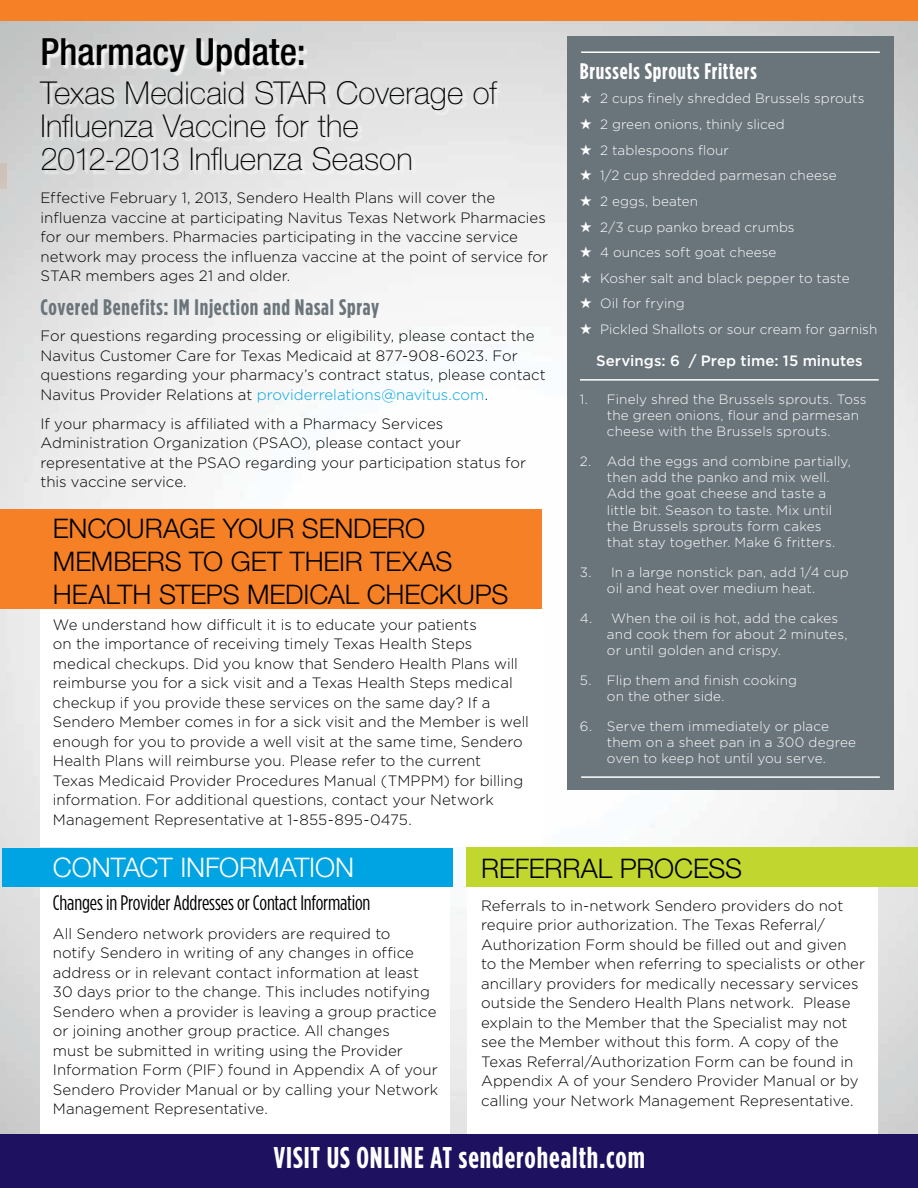
<style>
.page{position:relative;width:918px;height:1188px;background:#fff}
.page>*{position:absolute;margin:0;border:0;box-sizing:border-box;transform-origin:0 0}
.t1{font:500 condensed 37.5px "Helvetica Neue LT Std";letter-spacing:.005em;color:#000}
.t2{font:100 31.5px/33px "Helvetica Neue LT Std";letter-spacing:.005em;color:#000}
.t3{font:700 30px "Gotham Condensed";letter-spacing:.03em;color:#fff}
.t4{font:300 27px/33px "Helvetica Neue LT Std";color:#000}
.t5{font:300 27px "Helvetica Neue LT Std";letter-spacing:-.005em;color:#fff}
.t6{font:700 22.5px "Gotham Condensed";letter-spacing:.035em;color:#6a747b}
.t7{font:700 22.5px "Gotham Condensed";letter-spacing:.035em;color:#fff}
.t8{font:21px "Gotham Condensed";letter-spacing:-.01em;color:#000}
.t9{font:300 15px/19.5px "Gotham";color:#000}
.t10{font:500 15px "Gotham";letter-spacing:.005em;color:#fff}
.t11{font:300 13.5px/16.2px "Gotham";letter-spacing:.01em;color:#fff}
.s1{color:#00a4e3}
</style>
<div class="page">
<img style="left:0;top:20px;width:918px;height:1114px">
<div style="left:40px;top:534px;width:503px;height:313px;background:#fff"></div>
<div style="left:40px;top:848px;width:410px;height:313px;background:#fff"></div>
<div style="left:467px;top:847px;width:411px;height:296px;background:#fff"></div>
<div style="left:0;top:0;width:918px;height:20px;background:#f58025"></div>
<div style="left:467px;top:847px;width:451px;height:40px;background:#c1d72f"></div>
<div style="left:2px;top:848px;width:450px;height:39px;background:#00a4e3"></div>
<div style="left:0;top:1134px;width:918px;height:54px;background:#1d1160"></div>
<div style="left:0;top:510px;width:541px;height:99px;background:#f58025"></div>
<div style="left:41px;top:40px;width:461px;height:135px;background:#fff;opacity:.75"></div>
<div style="left:567px;top:36px;width:327px;height:754px;background:#6a747b"></div>
<hr style="left:580px;top:379px;width:299px;height:2px;background:#fff">
<hr style="left:581px;top:776px;width:299px;height:2px;background:#fff">
<hr style="left:581px;top:51px;width:299px;height:2px;background:#fff">
<h1 class="t1" style="left:40px;top:29px;width:267px">Pharmacy Update:</h1>
<h2 class="t2" style="left:40px;top:76px;width:458px">Texas Medicaid STAR Coverage of<br>Influenza Vaccine for the<br>2012-2013 Influenza Season</h2>
<p class="t9" style="left:40px;top:188px;width:509px">Effective February 1, 2013, Sendero Health Plans will cover the influenza vaccine at participating Navitus Texas Network Pharmacies for our members. Pharmacies participating in the vaccine service network may process the influenza vaccine at the point of service for STAR members ages 21 and older.</p>
<h3 class="t6" style="left:40px;top:294px;width:340px">Covered Benefits: IM Injection and Nasal Spray</h3>
<p class="t9" style="left:40px;top:326px;width:507px">For questions regarding processing or eligibility, please contact the Navitus Customer Care for Texas Medicaid at 877-908-6023. For questions regarding your pharmacy’s contract status, please contact Navitus Provider Relations at <span class="s1">providerrelations@navitus.com</span>.</p>
<p class="t9" style="left:40px;top:413px;width:487px">If your pharmacy is affiliated with a Pharmacy Services Administration Organization (PSAO), please contact your representative at the PSAO regarding your participation status for this vaccine service.</p>
<h3 class="t4" style="left:53px;top:511px;width:384px;text-indent:334px">RO<br>MEMBERS TOGET THEI R TEXAS<br>HEALTH STEPS</h3>
<h3 class="t4" style="left:53px;top:511px;width:35px">ENCO</h3>
<h3 class="t4" style="left:126px;top:511px;width:56px">URAGE</h3>
<h3 class="t4" style="left:223px;top:511px;width:114px">YOUR SENDE</h3>
<h3 class="t4" style="left:247px;top:577px;width:39px">MEDICA</h3>
<h3 class="t4" style="left:345px;top:577px;width:41px">L CHEC</h3>
<h3 class="t4" style="left:439px;top:577px;width:53px">KUPS</h3>
<p class="t9" style="left:53px;top:615px;width:478px">We understand how difficult it is to educate your patients<br>on the importance of receiving timely Texas Health Steps medical checkups. Did you know that Sendero Health Plans will reimburse you for a sick visit and a Texas Health Steps medical checkup if you provide these services on the same day? If a Sendero Member comes in for a sick visit and the Member is well enough for you to provide a well visit at the same time, Sendero Health Plans will reimburse you. Please refer to the current<br>Texas Medicaid Provider Procedures Manual (TMPPM) for billing information. For additional questions, contact your Network Management Representative at 1-855-895-0475.</p>
<h3 class="t7" style="left:580px;top:58px;width:178px">Brussels Sprouts Fritters</h3>
<p class="t11" style="left:580px;top:90px;width:286px">★ 2 cups finely shredded Brussels sprouts</p>
<p class="t11" style="left:580px;top:116px;width:206px">★ 2 green onions, thinly sliced</p>
<p class="t11" style="left:580px;top:142px;width:150px">★ 2 tablespoons flour</p>
<p class="t11" style="left:580px;top:167px;width:258px">★ 1/2 cup shredded parmesan cheese</p>
<p class="t11" style="left:580px;top:193px;width:120px">★ 2 eggs, beaten</p>
<p class="t11" style="left:580px;top:218px;width:216px">★ 2/3 cup panko bread crumbs</p>
<p class="t11" style="left:580px;top:244px;width:198px">★ 4 ounces soft goat cheese</p>
<p class="t11" style="left:580px;top:270px;width:271px">★ Kosher salt and black pepper to taste</p>
<p class="t11" style="left:580px;top:295px;width:106px">★ Oil for frying</p>
<p class="t11" style="left:580px;top:321px;width:299px">★ Pickled Shallots or sour cream for garnish</p>
<p class="t10" style="left:596px;top:352px;width:268px">Servings: 6 / Prep time: 15 minutes</p>
<p class="t11" style="left:607px;top:391px;width:261px;text-indent:-27px">1. Finely shred the Brussels sprouts. Toss the green onions, flour and parmesan cheese with the Brussels sprouts.</p>
<p class="t11" style="left:607px;top:453px;width:245px;text-indent:-27px">2. Add the eggs and combine partially, then add the panko and mix well.<br>Add the goat cheese and taste a little bit. Season to taste. Mix until the Brussels sprouts form cakes that stay together. Make 6 fritters.</p>
<p class="t11" style="left:580px;top:564px;width:270px;text-align:center">3. In a large nonstick pan, add 1/4 cup oil and heat over medium heat.</p>
<p class="t11" style="left:607px;top:610px;width:242px;text-indent:-27px">4. When the oil is hot, add the cakes and cook them for about 2 minutes, or until golden and crispy.</p>
<p class="t11" style="left:607px;top:672px;width:192px;text-indent:-27px">5. Flip them and finish cooking on the other side.</p>
<p class="t11" style="left:607px;top:718px;width:251px;text-indent:-27px">6. Serve them immediately or place them on a sheet pan in a 300 degree oven to keep hot until you serve.</p>
<h3 class="t5" style="left:53px;top:851px;width:152px">CONTACT INFO</h3>
<h3 class="t5" style="left:239px;top:851px;width:85px">RMATION</h3>
<h3 class="t8" style="left:53px;top:891px;width:319px">Changes in Provider Addresses or Contact Information</h3>
<p class="t9" style="left:53px;top:924px;width:387px">All Sendero network providers are required to<br>notify Sendero in writing of any changes in office address or in relevant contact information at least 30 days prior to the change. This includes notifying Sendero when a provider is leaving a group practice or joining another group practice. All changes<br>must be submitted in writing using the Provider Information Form (PIF) found in Appendix A of your Sendero Provider Manual or by calling your Network Management Representative.</p>
<h3 class="t3" style="left:274px;top:1140px;width:373px">VISIT US ONLINE AT senderohealth.com</h3>
<h3 class="t4" style="left:481px;top:851px;width:17px">REFE</h3>
<h3 class="t4" style="left:544px;top:851px;width:129px">RRAL PROCESS</h3>
<p class="t9" style="left:481px;top:896px;width:386px">Referrals to in-network Sendero providers do not require prior authorization. The Texas Referral/ Authorization Form should be filled out and given to the Member when referring to specialists or other ancillary providers for medically necessary services outside the Sendero Health Plans network. Please explain to the Member that the Specialist may not see the Member without this form. A copy of the Texas Referral/Authorization Form can be found in Appendix A of your Sendero Provider Manual or by calling your Network Management Representative.</p>
</div>
